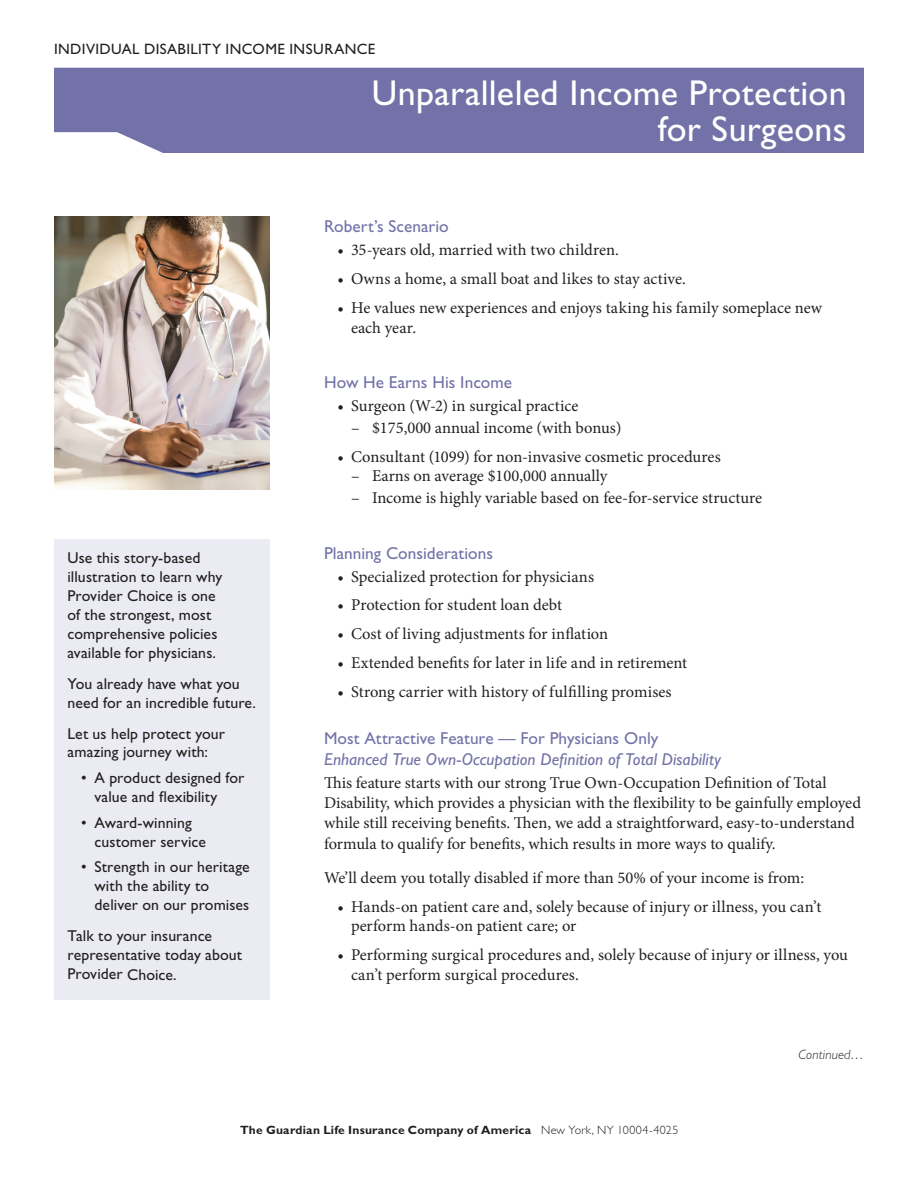
<style>
.page{position:relative;width:918px;height:1188px;background:#fff}
.page>*{position:absolute;margin:0;border:0;box-sizing:border-box;transform-origin:0 0}
.t1{font:36px/36px "Gill Sans Std";letter-spacing:.005em;color:#fff;text-align:right}
.Subhead-A2{font:italic 17.25px/20.7px "Gill Sans Std";color:#7372a8}
.Subhead-A2-2{font:17.25px "Gill Sans Std";letter-spacing:.005em;color:#7372a8}
.t2{font:16.5px/19.8px "Minion Pro";color:#231f20}
._10__I06-Bullet_Body{font:15.75px/18.9px "Gill Sans Std";letter-spacing:.005em;color:#231f20}
.Identifier{font:15px "Gill Sans Std";letter-spacing:.025em;color:#231f20}
.sub_1{font:italic 300 13.5px "Gill Sans Std";letter-spacing:.01em;color:#231f20}
.Address__Guardian{font:700 12px "Gill Sans Std";letter-spacing:.02em;color:#231f20}
.s1{font-style:normal}
.s2{font-weight:300}
</style>
<div class="page">
<div style="left:54px;top:68px;width:810px;height:85px;background:#7372a8"></div>
<img style="left:54px;top:216px;width:216px;height:273px">
<div style="left:54px;top:539px;width:216px;height:461px;background:#ebebf4"></div>
<p class="Identifier" style="left:54px;top:40px;width:323px">INDIVIDUAL DISABILITY INCOME INSURANCE</p>
<p class="_10__I06-Bullet_Body" style="left:68px;top:549px;width:156px">Use this story-based illustration to learn why<br>Provider Choice is one of the strongest, most comprehensive policies available for physicians.</p>
<p class="_10__I06-Bullet_Body" style="left:68px;top:674px;width:190px">You already have what you need for an incredible future.</p>
<p class="_10__I06-Bullet_Body" style="left:68px;top:724px;width:159px">Let us help protect your amazing journey with:</p>
<p class="_10__I06-Bullet_Body" style="left:94px;top:768px;width:151px;text-indent:-14px">• A product designed for value and flexibility</p>
<p class="_10__I06-Bullet_Body" style="left:94px;top:813px;width:113px;text-indent:-14px">• Award-winning customer service</p>
<p class="_10__I06-Bullet_Body" style="left:94px;top:858px;width:157px;text-indent:-14px">• Strength in our heritage with the ability to deliver on our promises</p>
<p class="_10__I06-Bullet_Body" style="left:68px;top:926px;width:176px">Talk to your insurance representative today about<br>Provider Choice.</p>
<p class="t1" style="left:372px;top:75px;width:476px">Unparalleled Income Protection for Surgeons</p>
<p class="Subhead-A2-2" style="left:324px;top:217px;width:126px">Robert’s Scenario</p>
<p class="t2" style="left:338px;top:240px;width:283px">• 35-years old, married with two children.</p>
<p class="t2" style="left:338px;top:269px;width:350px">• Owns a home, a small boat and likes to stay active.</p>
<p class="t2" style="left:351px;top:298px;width:473px;text-indent:-14px">• He values new experiences and enjoys taking his family someplace new each year.</p>
<p class="Subhead-A2-2" style="left:324px;top:373px;width:190px">How He Earns His Income</p>
<p class="t2" style="left:338px;top:396px;width:243px">• Surgeon (W-2) in surgical practice</p>
<p class="t2" style="left:351px;top:418px;width:272px">– $175,000 annual income (with bonus)</p>
<p class="t2" style="left:338px;top:446px;width:385px">• Consultant (1099) for non-invasive cosmetic procedures</p>
<p class="t2" style="left:351px;top:466px;width:258px">– Earns on average $100,000 annually</p>
<p class="t2" style="left:351px;top:488px;width:413px">– Income is highly variable based on fee-for-service structure</p>
<p class="Subhead-A2-2" style="left:324px;top:543px;width:171px">Planning Considerations</p>
<p class="t2" style="left:338px;top:566px;width:258px">• Specialized protection for physicians</p>
<p class="t2" style="left:338px;top:595px;width:226px">• Protection for student loan debt</p>
<p class="t2" style="left:338px;top:624px;width:272px">• Cost of living adjustments for inflation</p>
<p class="t2" style="left:338px;top:653px;width:351px">• Extended benefits for later in life and in retirement</p>
<p class="t2" style="left:338px;top:682px;width:336px">• Strong carrier with history of fulfilling promises</p>
<p class="Subhead-A2" style="left:324px;top:728px;width:398px"><span class="s1">Most Attractive Feature — For Physicians Only<br></span>Enhanced True Own-Occupation Definition of Total Disability</p>
<p class="t2" style="left:324px;top:773px;width:539px">This feature starts with our strong True Own-Occupation Definition of Total<br>Disability, which provides a physician with the flexibility to be gainfully employed while still receiving benefits. Then, we add a straightforward, easy-to-understand</p>
<p class="t2" style="left:324px;top:834px;width:453px">formula to qualify for benefits, which results in more ways to qualify.</p>
<p class="t2" style="left:324px;top:868px;width:482px">We’ll deem you totally disabled if more than 50% of your income is from:</p>
<p class="t2" style="left:351px;top:896px;width:472px;text-indent:-14px">• Hands-on patient care and, solely because of injury or illness, you can’t perform hands-on patient care; or</p>
<p class="t2" style="left:351px;top:945px;width:498px;text-indent:-14px">• Performing surgical procedures and, solely because of injury or illness, you can’t perform surgical procedures.</p>
<p class="sub_1" style="left:799px;top:1047px;width:67px">Continued…</p>
<p class="Address__Guardian" style="left:240px;top:1123px;width:440px">The Guardian Life Insurance Company of America <span class="s2">New York, NY 10004-4025</span></p>
</div>
